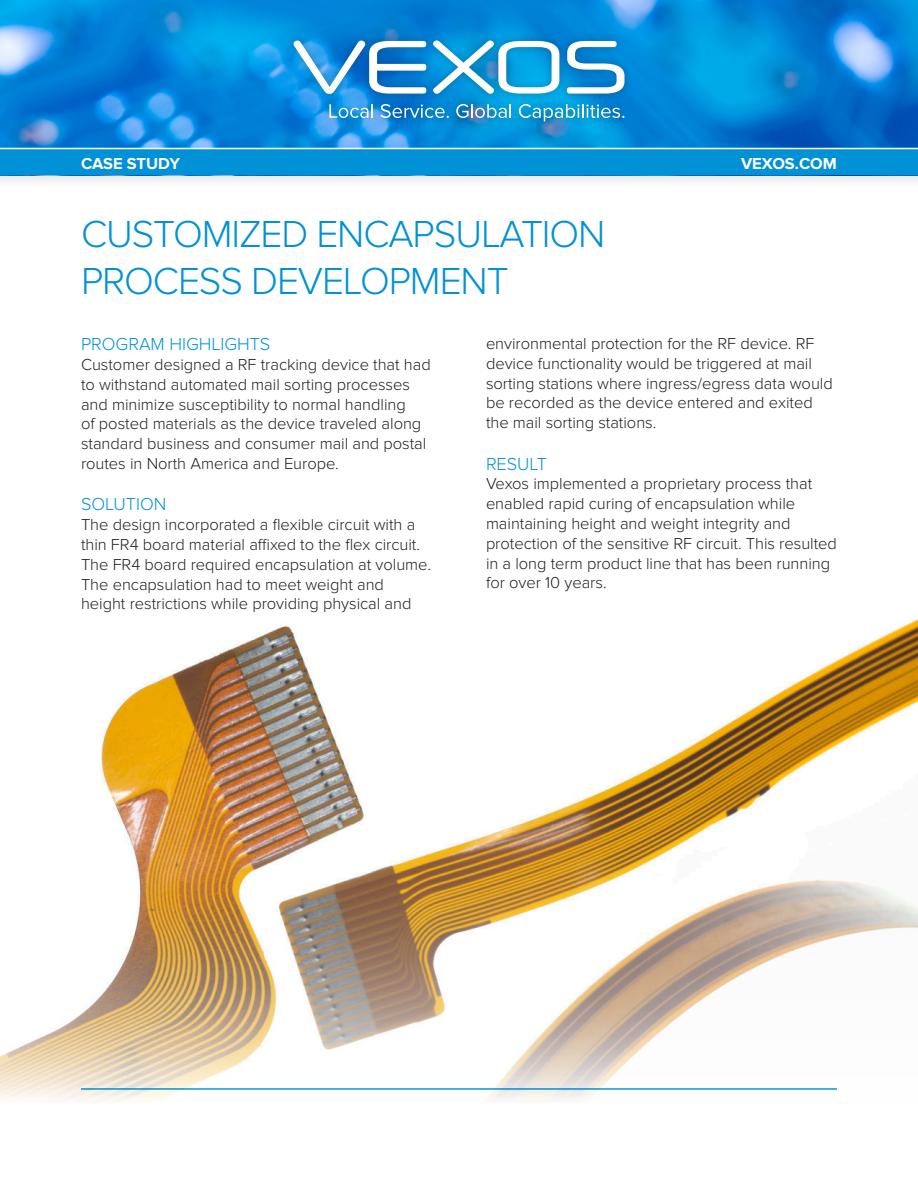
<style>
.page{position:relative;width:918px;height:1188px;background:#fff}
.page>*{position:absolute;margin:0;border:0;box-sizing:border-box;transform-origin:0 0}
.t1{font:300 39px/46.8px "Proxima Nova";letter-spacing:-.03em;color:#0091d6}
.t2{font:300 18px "Proxima Nova";color:#0091d6}
.t3{font:300 16.5px/19.8px "Proxima Nova";color:#231f20}
.t4{font:700 16.5px "Proxima Nova";color:#fff}
</style>
<div class="page">
<img style="left:0;top:0;width:918px;height:146px">
<div style="left:286px;top:33px;width:346px;height:96px;background:#231f20;opacity:.3"></div>
<svg style="left:329px;top:104px;width:44px;height:14px"></svg>
<svg style="left:380px;top:104px;width:69px;height:14px"></svg>
<svg style="left:456px;top:104px;width:55px;height:14px"></svg>
<svg style="left:519px;top:104px;width:105px;height:18px;background:#3aa8db"></svg>
<svg style="left:294px;top:41px;width:132px;height:53px"></svg>
<svg style="left:433px;top:40px;width:126px;height:54px"></svg>
<svg style="left:567px;top:41px;width:57px;height:53px"></svg>
<div style="left:0;top:146px;width:918px;height:43px;background:#231f20;opacity:.1"></div>
<div style="left:0;top:148px;width:918px;height:27px;background:#0091d6"></div>
<hr style="left:0;top:148px;width:918px;height:1px;background:#fff">
<img style="left:0;top:619px;width:918px;height:482px">
<hr style="left:81px;top:1089px;width:756px;height:1px;background:#0091d6">
<p class="t4" style="left:81px;top:156px;width:101px">CASE STUDY</p>
<p class="t4" style="left:741px;top:156px;width:97px">VEXOS.COM</p>
<h1 class="t1" style="left:81px;top:213px;width:526px">CUSTOMIZED ENCAPSULATION<br>PROCESS DEVELOPMENT</h1>
<p class="t2" style="left:81px;top:337px;width:191px">PROGRAM HIGHLIGHTS</p>
<p class="t3" style="left:81px;top:356px;width:351px">Customer designed a RF tracking device that had to withstand automated mail sorting processes and minimize susceptibility to normal handling<br>of posted materials as the device traveled along standard business and consumer mail and postal routes in North America and Europe.</p>
<p class="t2" style="left:81px;top:497px;width:87px">SOLUTION</p>
<p class="t3" style="left:81px;top:516px;width:351px">The design incorporated a flexible circuit with a thin FR4 board material affixed to the flex circuit.<br>The FR4 board required encapsulation at volume.<br>The encapsulation had to meet weight and height restrictions while providing physical and</p>
<p class="t3" style="left:486px;top:335px;width:348px">environmental protection for the RF device. RF device functionality would be triggered at mail sorting stations where ingress/egress data would be recorded as the device entered and exited the mail sorting stations.</p>
<p class="t2" style="left:486px;top:456px;width:62px">RESULT</p>
<p class="t3" style="left:486px;top:475px;width:353px">Vexos implemented a proprietary process that enabled rapid curing of encapsulation while maintaining height and weight integrity and protection of the sensitive RF circuit. This resulted in a long term product line that has been running for over 10 years.</p>
</div>
